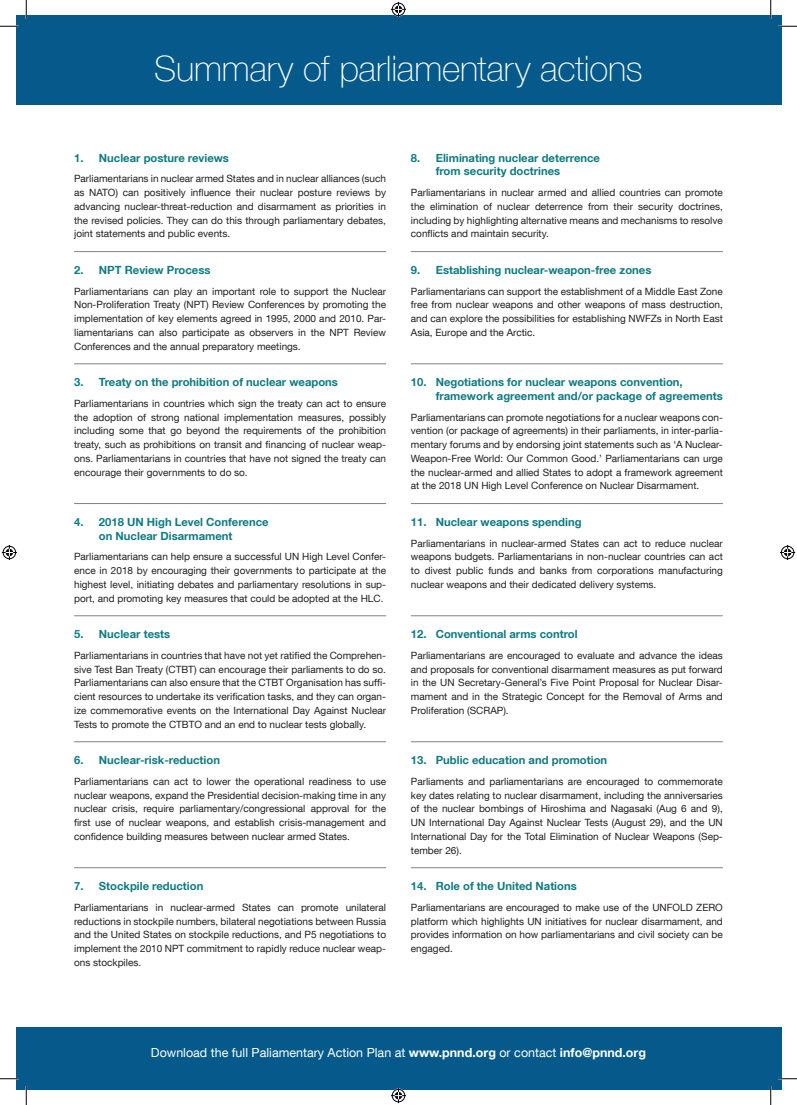
<style>
.page{position:relative;width:797px;height:1105px;background:#fff}
.page>*{position:absolute;margin:0;border:0;box-sizing:border-box;transform-origin:0 0}
.t1{font:100 35px "Helvetica Neue LT Com";letter-spacing:-.005em;color:#fff}
.t2{font:12.5px "Helvetica Neue LT Com";color:#fff}
.t3{font:700 11.25px/13.8px "Helvetica Neue LT Com";color:#107b82}
.t4{font:10px/13.8px "Helvetica Neue LT Com";color:#231f20;text-align:justify}
.s1{font-weight:700}
</style>
<div class="page">
<div style="left:16px;top:16px;width:765px;height:89px;background:#055a8b"></div>
<div style="left:16px;top:1027px;width:765px;height:62px;background:#055a8b"></div>
<hr style="left:74px;top:251px;width:312px;height:1px;background:#808285">
<hr style="left:411px;top:251px;width:312px;height:1px;background:#808285">
<hr style="left:74px;top:364px;width:312px;height:1px;background:#808285">
<hr style="left:411px;top:364px;width:312px;height:1px;background:#808285">
<hr style="left:74px;top:503px;width:312px;height:1px;background:#808285">
<hr style="left:411px;top:503px;width:312px;height:1px;background:#808285">
<hr style="left:74px;top:615px;width:312px;height:1px;background:#808285">
<hr style="left:411px;top:615px;width:312px;height:1px;background:#808285">
<hr style="left:74px;top:741px;width:312px;height:1px;background:#808285">
<hr style="left:411px;top:741px;width:312px;height:1px;background:#808285">
<hr style="left:74px;top:867px;width:312px;height:1px;background:#808285">
<hr style="left:411px;top:867px;width:312px;height:1px;background:#808285">
<svg style="left:0;top:25px;width:19px;height:2px"></svg>
<svg style="left:778px;top:25px;width:19px;height:2px"></svg>
<svg style="left:0;top:1078px;width:19px;height:1px"></svg>
<svg style="left:778px;top:1078px;width:19px;height:1px"></svg>
<svg style="left:25px;top:0;width:2px;height:19px"></svg>
<svg style="left:25px;top:1086px;width:2px;height:19px"></svg>
<svg style="left:770px;top:0;width:1px;height:19px"></svg>
<svg style="left:770px;top:1086px;width:1px;height:19px"></svg>
<svg style="left:391px;top:2px;width:15px;height:15px"></svg>
<svg style="left:391px;top:1088px;width:15px;height:15px"></svg>
<svg style="left:2px;top:545px;width:15px;height:15px"></svg>
<svg style="left:780px;top:545px;width:15px;height:15px"></svg>
<h1 class="t1" style="left:154px;top:48px;width:490px">Summary of parliamentary actions</h1>
<p class="t3" style="left:74px;top:150px;width:156px">1. Nuclear posture reviews</p>
<p class="t4" style="left:74px;top:172px;width:313px">Parliamentarians in nuclear armed States and in nuclear alliances (such as NATO) can positively influence their nuclear posture reviews by advancing nuclear-threat-reduction and disarmament as priorities in the revised policies. They can do this through parliamentary debates, joint statements and public events.</p>
<p class="t3" style="left:74px;top:263px;width:138px">2. NPT Review Process</p>
<p class="t4" style="left:74px;top:284px;width:313px">Parliamentarians can play an important role to support the Nuclear Non-Proliferation Treaty (NPT) Review Conferences by promoting the implementation of key elements agreed in 1995, 2000 and 2010. Par&shy;liamentarians can also participate as observers in the NPT Review Conferences and the annual preparatory meetings.</p>
<p class="t3" style="left:74px;top:375px;width:265px">3. Treaty on the prohibition of nuclear weapons</p>
<p class="t4" style="left:74px;top:396px;width:313px">Parliamentarians in countries which sign the treaty can act to ensure the adoption of strong national implementation measures, possibly including some that go beyond the requirements of the prohibition treaty, such as prohibitions on transit and financing of nuclear weap&shy;ons. Parliamentarians in countries that have not signed the treaty can encourage their governments to do so.</p>
<p class="t3" style="left:99px;top:514px;width:171px;text-indent:-25px">4. 2018 UN High Level Conference on Nuclear Disarmament</p>
<p class="t4" style="left:74px;top:550px;width:313px">Parliamentarians can help ensure a successful UN High Level Confer&shy;ence in 2018 by encouraging their governments to participate at the highest level, initiating debates and parliamentary resolutions in sup&shy;port, and promoting key measures that could be adopted at the HLC.</p>
<p class="t3" style="left:74px;top:627px;width:98px">5. Nuclear tests</p>
<p class="t4" style="left:74px;top:648px;width:313px">Parliamentarians in countries that have not yet ratified the Comprehen&shy;sive Test Ban Treaty (CTBT) can encourage their parliaments to do so.<br>Parliamentarians can also ensure that the CTBT Organisation has suffi&shy;cient resources to undertake its verification tasks, and they can organ&shy;ize commemorative events on the International Day Against Nuclear Tests to promote the CTBTO and an end to nuclear tests globally.</p>
<p class="t3" style="left:74px;top:753px;width:147px">6. Nuclear-risk-reduction</p>
<p class="t4" style="left:74px;top:774px;width:313px">Parliamentarians can act to lower the operational readiness to use nuclear weapons, expand the Presidential decision-making time in any nuclear crisis, require parliamentary/congressional approval for the first use of nuclear weapons, and establish crisis-management and confidence building measures between nuclear armed States.</p>
<p class="t3" style="left:74px;top:879px;width:131px">7. Stockpile reduction</p>
<p class="t4" style="left:74px;top:900px;width:313px">Parliamentarians in nuclear-armed States can promote unilateral reductions in stockpile numbers, bilateral negotiations between Russia and the United States on stockpile reductions, and P5 negotiations to implement the 2010 NPT commitment to rapidly reduce nuclear weap&shy;ons stockpiles.</p>
<p class="t3" style="left:436px;top:150px;width:166px;text-indent:-25px">8. Eliminating nuclear deterrence from security doctrines</p>
<p class="t4" style="left:411px;top:185px;width:313px">Parliamentarians in nuclear armed and allied countries can promote the elimination of nuclear deterrence from their security doctrines, including by highlighting alternative means and mechanisms to resolve conflicts and maintain security.</p>
<p class="t3" style="left:411px;top:263px;width:242px">9. Establishing nuclear-weapon-free zones</p>
<p class="t4" style="left:411px;top:284px;width:313px">Parliamentarians can support the establishment of a Middle East Zone free from nuclear weapons and other weapons of mass destruction, and can explore the possibilities for establishing NWFZs in North East Asia, Europe and the Arctic.</p>
<p class="t3" style="left:436px;top:375px;width:289px;text-indent:-25px">10. Negotiations for nuclear weapons convention, framework agreement and/or package of agreements</p>
<p class="t4" style="left:411px;top:410px;width:313px">Parliamentarians can promote negotiations for a nuclear weapons con&shy;vention (or package of agreements) in their parliaments, in inter-parlia&shy;mentary forums and by endorsing joint statements such as ‘A Nuclear-Weapon-Free World: Our Common Good.’ Parliamentarians can urge the nuclear-armed and allied States to adopt a framework agreement at the 2018 UN High Level Conference on Nuclear Disarmament.</p>
<p class="t3" style="left:411px;top:514px;width:172px">11. Nuclear weapons spending</p>
<p class="t4" style="left:411px;top:536px;width:313px">Parliamentarians in nuclear-armed States can act to reduce nuclear weapons budgets. Parliamentarians in non-nuclear countries can act to divest public funds and banks from corporations manufacturing nuclear weapons and their dedicated delivery systems.</p>
<p class="t3" style="left:411px;top:627px;width:168px">12. Conventional arms control</p>
<p class="t4" style="left:411px;top:648px;width:313px">Parliamentarians are encouraged to evaluate and advance the ideas and proposals for conventional disarmament measures as put forward in the UN Secretary-General’s Five Point Proposal for Nuclear Disar&shy;mament and in the Strategic Concept for the Removal of Arms and Proliferation (SCRAP).</p>
<p class="t3" style="left:411px;top:753px;width:198px">13. Public education and promotion</p>
<p class="t4" style="left:411px;top:774px;width:313px">Parliaments and parliamentarians are encouraged to commemorate key dates relating to nuclear disarmament, including the anniversaries of the nuclear bombings of Hiroshima and Nagasaki (Aug 6 and 9), UN International Day Against Nuclear Tests (August 29), and the UN International Day for the Total Elimination of Nuclear Weapons (Sep&shy;tember 26).</p>
<p class="t3" style="left:411px;top:879px;width:167px">14. Role of the United Nations</p>
<p class="t4" style="left:411px;top:900px;width:313px">Parliamentarians are encouraged to make use of the UNFOLD ZERO platform which highlights UN initiatives for nuclear disarmament, and provides information on how parliamentarians and civil society can be engaged.</p>
<p class="t2" style="left:151px;top:1044px;width:496px">Download the full Paliamentary Action Plan at <span class="s1">www.pnnd.org</span> or contact <span class="s1">info@pnnd.org</span></p>
</div>
